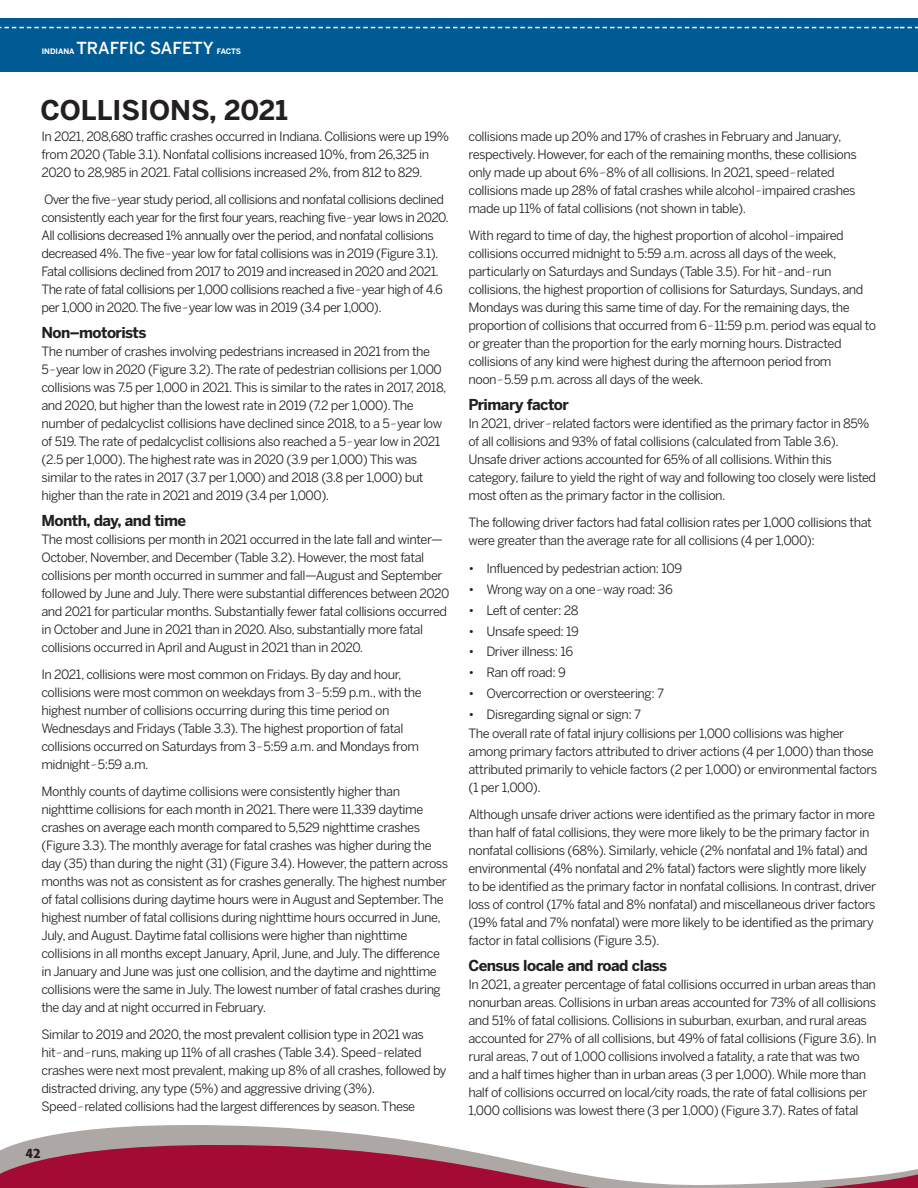
<style>
.page{position:relative;width:918px;height:1188px;background:#fff}
.page>*{position:absolute;margin:0;border:0;box-sizing:border-box;transform-origin:0 0}
.t1{font:700 27px "Benton Sans";color:#231f20}
.t2{font:500 16.5px "Benton Sans";color:#fff}
.t3{font:700 15px "Benton Sans";letter-spacing:-.035em;color:#231f20}
.t4{font:500 13.5px "Formata";color:#231f20}
.t5{font:12.75px/18px "Benton Sans";letter-spacing:-.035em;color:#231f20}
.s1{font-weight:700;font-size:7.5px}
</style>
<div class="page">
<div style="left:0;top:18px;width:918px;height:54px;background:#005a93"></div>
<svg style="left:30px;top:1125px;width:374px;height:15px;fill:#ada7a5"></svg>
<svg style="left:0;top:1140px;width:918px;height:48px"></svg>
<svg style="left:0;top:27px;width:918px;height:1px"></svg>
<p class="t2" style="left:42px;top:38px;width:201px"><span class="s1">INDIANA</span> TRAFFIC SAFETY <span class="s1">FACTS</span></p>
<p class="t1" style="left:40px;top:95px;width:249px">COLLISIONS, 2021</p>
<p class="t5" style="left:41px;top:128px;width:409px">In 2021, 208,680 traffic crashes occurred in Indiana. Collisions were up 19% from 2020 (Table 3.1). Nonfatal collisions increased 10%, from 26,325 in<br>2020 to 28,985 in 2021. Fatal collisions increased 2%, from 812 to 829.</p>
<p class="t5" style="left:41px;top:191px;width:409px">Over the five–year study period, all collisions and nonfatal collisions declined consistently each year for the first four years, reaching five–year lows in 2020.<br>All collisions decreased 1% annually over the period, and nonfatal collisions decreased 4%. The five–year low for fatal collisions was in 2019 (Figure 3.1).<br>Fatal collisions declined from 2017 to 2019 and increased in 2020 and 2021.<br>The rate of fatal collisions per 1,000 collisions reached a five–year high of 4.6 per 1,000 in 2020. The five–year low was in 2019 (3.4 per 1,000).</p>
<p class="t3" style="left:41px;top:324px;width:107px">Non–motorists</p>
<p class="t5" style="left:41px;top:343px;width:407px">The number of crashes involving pedestrians increased in 2021 from the 5–year low in 2020 (Figure 3.2). The rate of pedestrian collisions per 1,000 collisions was 7.5 per 1,000 in 2021. This is similar to the rates in 2017, 2018, and 2020, but higher than the lowest rate in 2019 (7.2 per 1,000). The number of pedalcyclist collisions have declined since 2018, to a 5–year low of 519. The rate of pedalcyclist collisions also reached a 5–year low in 2021 (2.5 per 1,000). The highest rate was in 2020 (3.9 per 1,000) This was similar to the rates in 2017 (3.7 per 1,000) and 2018 (3.8 per 1,000) but higher than the rate in 2021 and 2019 (3.4 per 1,000).</p>
<p class="t3" style="left:41px;top:512px;width:146px">Month, day, and time</p>
<p class="t5" style="left:41px;top:531px;width:410px">The most collisions per month in 2021 occurred in the late fall and winter— October, November, and December (Table 3.2). However, the most fatal collisions per month occurred in summer and fall—August and September followed by June and July. There were substantial differences between 2020 and 2021 for particular months. Substantially fewer fatal collisions occurred in October and June in 2021 than in 2020. Also, substantially more fatal collisions occurred in April and August in 2021 than in 2020.</p>
<p class="t5" style="left:41px;top:666px;width:382px">In 2021, collisions were most common on Fridays. By day and hour, collisions were most common on weekdays from 3–5:59 p.m., with the highest number of collisions occurring during this time period on Wednesdays and Fridays (Table 3.3). The highest proportion of fatal collisions occurred on Saturdays from 3–5:59 a.m. and Mondays from midnight–5:59 a.m.</p>
<p class="t5" style="left:41px;top:783px;width:408px">Monthly counts of daytime collisions were consistently higher than nighttime collisions for each month in 2021. There were 11,339 daytime crashes on average each month compared to 5,529 nighttime crashes (Figure 3.3). The monthly average for fatal crashes was higher during the day (35) than during the night (31) (Figure 3.4). However, the pattern across months was not as consistent as for crashes generally. The highest number of fatal collisions during daytime hours were in August and September. The highest number of fatal collisions during nighttime hours occurred in June, July, and August. Daytime fatal collisions were higher than nighttime collisions in all months except January, April, June, and July. The difference in January and June was just one collision, and the daytime and nighttime collisions were the same in July. The lowest number of fatal crashes during the day and at night occurred in February.</p>
<p class="t5" style="left:41px;top:1026px;width:407px">Similar to 2019 and 2020, the most prevalent collision type in 2021 was hit–and–runs, making up 11% of all crashes (Table 3.4). Speed–related crashes were next most prevalent, making up 8% of all crashes, followed by distracted driving, any type (5%) and aggressive driving (3%).<br>Speed–related collisions had the largest differences by season. These</p>
<p class="t4" style="left:26px;top:1148px;width:17px">42</p>
<p class="t5" style="left:468px;top:128px;width:390px">collisions made up 20% and 17% of crashes in February and January, respectively. However, for each of the remaining months, these collisions only made up about 6%–8% of all collisions. In 2021, speed–related collisions made up 28% of fatal crashes while alcohol–impaired crashes made up 11% of fatal collisions (not shown in table).</p>
<p class="t5" style="left:468px;top:227px;width:409px">With regard to time of day, the highest proportion of alcohol–impaired collisions occurred midnight to 5:59 a.m. across all days of the week, particularly on Saturdays and Sundays (Table 3.5). For hit–and–run collisions, the highest proportion of collisions for Saturdays, Sundays, and Mondays was during this same time of day. For the remaining days, the proportion of collisions that occurred from 6–11:59 p.m. period was equal to or greater than the proportion for the early morning hours. Distracted collisions of any kind were highest during the afternoon period from noon–5.59 p.m. across all days of the week.</p>
<p class="t3" style="left:468px;top:396px;width:102px">Primary factor</p>
<p class="t5" style="left:468px;top:415px;width:409px">In 2021, driver–related factors were identified as the primary factor in 85% of all collisions and 93% of fatal collisions (calculated from Table 3.6).<br>Unsafe driver actions accounted for 65% of all collisions. Within this category, failure to yield the right of way and following too closely were listed most often as the primary factor in the collision.</p>
<p class="t5" style="left:468px;top:514px;width:405px">The following driver factors had fatal collision rates per 1,000 collisions that were greater than the average rate for all collisions (4 per 1,000):</p>
<p class="t5" style="left:468px;top:560px;width:215px">• Influenced by pedestrian action: 109</p>
<p class="t5" style="left:468px;top:581px;width:206px">• Wrong way on a one–way road: 36</p>
<p class="t5" style="left:468px;top:602px;width:112px">• Left of center: 28</p>
<p class="t5" style="left:468px;top:623px;width:112px">• Unsafe speed: 19</p>
<p class="t5" style="left:468px;top:643px;width:106px">• Driver illness: 16</p>
<p class="t5" style="left:468px;top:664px;width:99px">• Ran off road: 9</p>
<p class="t5" style="left:468px;top:685px;width:197px">• Overcorrection or oversteering: 7</p>
<p class="t5" style="left:468px;top:706px;width:174px">• Disregarding signal or sign: 7</p>
<p class="t5" style="left:468px;top:725px;width:410px">The overall rate of fatal injury collisions per 1,000 collisions was higher among primary factors attributed to driver actions (4 per 1,000) than those attributed primarily to vehicle factors (2 per 1,000) or environmental factors (1 per 1,000).</p>
<p class="t5" style="left:468px;top:806px;width:409px">Although unsafe driver actions were identified as the primary factor in more than half of fatal collisions, they were more likely to be the primary factor in nonfatal collisions (68%). Similarly, vehicle (2% nonfatal and 1% fatal) and environmental (4% nonfatal and 2% fatal) factors were slightly more likely to be identified as the primary factor in nonfatal collisions. In contrast, driver loss of control (17% fatal and 8% nonfatal) and miscellaneous driver factors (19% fatal and 7% nonfatal) were more likely to be identified as the primary factor in fatal collisions (Figure 3.5).</p>
<p class="t3" style="left:468px;top:958px;width:200px">Census locale and road class</p>
<p class="t5" style="left:468px;top:976px;width:410px">In 2021, a greater percentage of fatal collisions occurred in urban areas than nonurban areas. Collisions in urban areas accounted for 73% of all collisions and 51% of fatal collisions. Collisions in suburban, exurban, and rural areas accounted for 27% of all collisions, but 49% of fatal collisions (Figure 3.6). In rural areas, 7 out of 1,000 collisions involved a fatality, a rate that was two and a half times higher than in urban areas (3 per 1,000). While more than half of collisions occurred on local/city roads, the rate of fatal collisions per 1,000 collisions was lowest there (3 per 1,000) (Figure 3.7). Rates of fatal</p>
</div>
